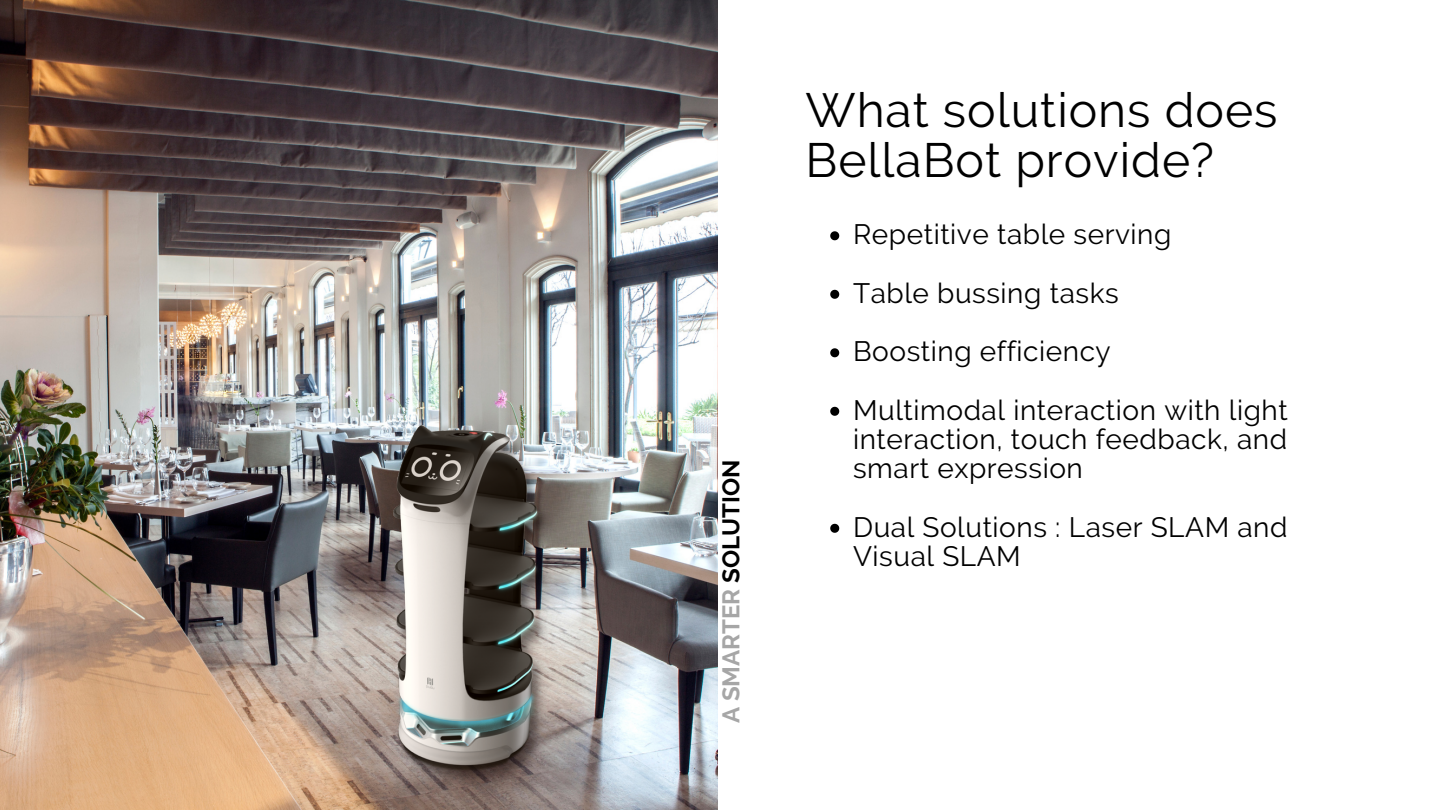
<style>
.page{position:relative;width:1440px;height:810px;background:#fff}
.page>*{position:absolute;margin:0;border:0;box-sizing:border-box;transform-origin:0 0}
.t1{font:48px/50.2px "Raleway";letter-spacing:.02em;color:#000}
.t2{font:28px/58.5px "Raleway";letter-spacing:.02em;color:#000}
.t3{font:700 24px "Raleway";color:#a6a6a6}
.s1{color:#000}
</style>
<div class="page">
<img style="left:0;top:0;width:718px;height:810px">
<img style="left:389px;top:424px;width:165px;height:367px">
<svg style="left:830px;top:231px;width:9px;height:9px"></svg>
<svg style="left:830px;top:290px;width:9px;height:9px"></svg>
<svg style="left:830px;top:348px;width:9px;height:9px"></svg>
<svg style="left:830px;top:407px;width:9px;height:9px"></svg>
<svg style="left:830px;top:524px;width:9px;height:9px"></svg>
<p class="t3" style="left:717px;top:723px;width:265px;rotate:-90deg">A SMARTER <span class="s1">SOLUTION</span></p>
<h1 class="t1" style="left:806px;top:85px;width:474px">What solutions does<br>BellaBot provide?</h1>
<p class="t2" style="left:853px;top:205px;width:436px">Repetitive table serving<br>Table bussing tasks<br>Boosting efficiency<br>Multimodal interaction with light</p>
<p class="t2" style="left:853px;top:424px;width:436px;line-height:29.2px">interaction, touch feedback, and smart expression</p>
<p class="t2" style="left:853px;top:512px;width:436px;line-height:29.2px">Dual Solutions : Laser SLAM and<br>Visual SLAM</p>
</div>
